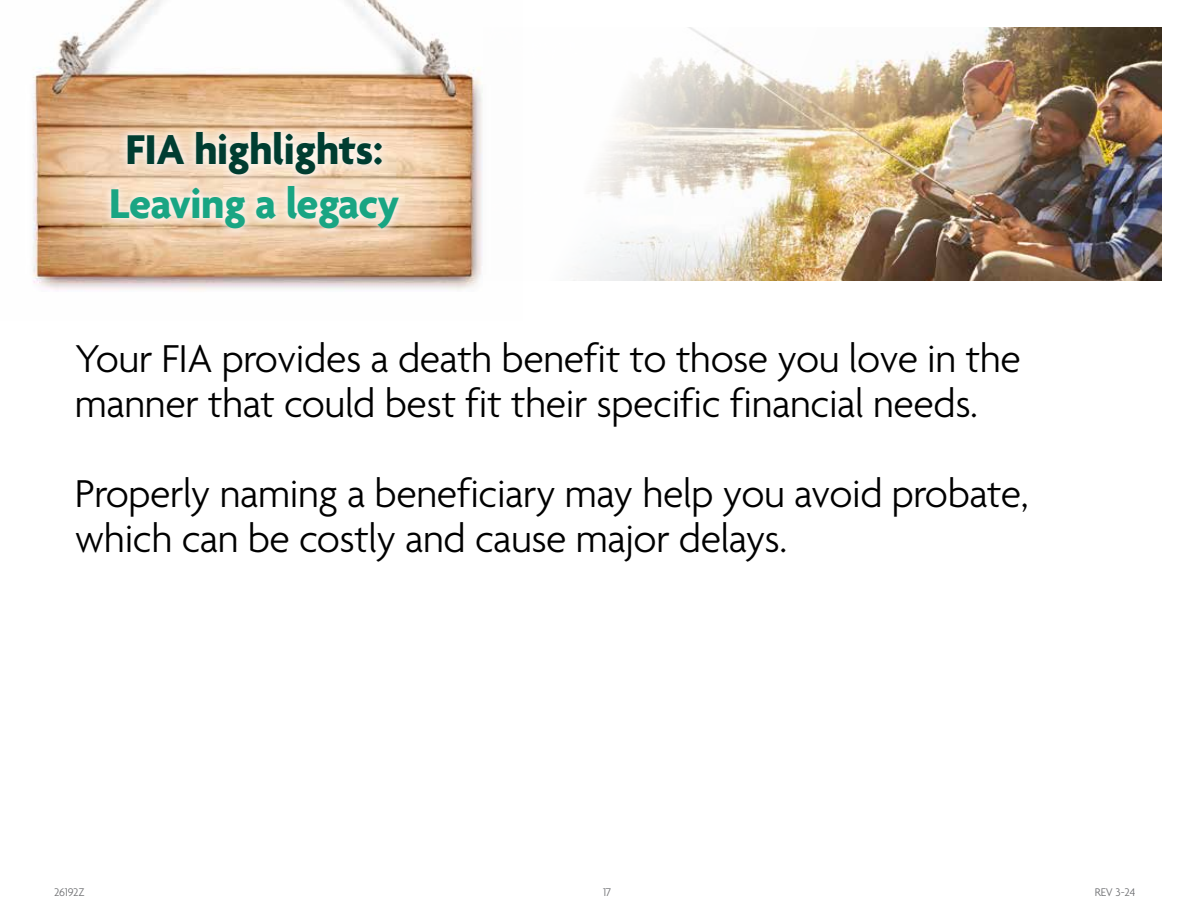
<style>
.page{position:relative;width:1188px;height:918px;background:#fff}
.page>*{position:absolute;margin:0;border:0;box-sizing:border-box;transform-origin:0 0}
.t1{font:700 45px "Agenda";letter-spacing:-.01em;color:#003d31}
.t2{font:700 45px "Agenda";letter-spacing:-.02em;color:#19a583}
.t3{font:300 42px/45px "Agenda";letter-spacing:-.01em;color:#000}
.t4{font:300 12px "Agenda";letter-spacing:-.01em;color:#6d6e71}
</style>
<div class="page">
<img style="left:32px;top:0;width:451px;height:291px">
<div style="left:102px;top:123px;width:306px;height:115px;background:#fff;opacity:.75"></div>
<img style="left:573px;top:27px;width:588px;height:254px">
<p class="t1" style="left:126px;top:126px;width:259px">FIA highlights:</p>
<p class="t2" style="left:109px;top:180px;width:292px">Leaving a legacy</p>
<p class="t3" style="left:75px;top:339px;width:948px">Your FIA provides a death benefit to those you love in the manner that could best fit their specific financial needs.</p>
<p class="t3" style="left:75px;top:474px;width:955px">Properly naming a beneficiary may help you avoid probate, which can be costly and cause major delays.</p>
<p class="t4" style="left:54px;top:885px;width:32px">26192Z</p>
<p class="t4" style="left:603px;top:885px;width:10px">17</p>
<p class="t4" style="left:1095px;top:885px;width:42px">REV 3-24</p>
</div>
